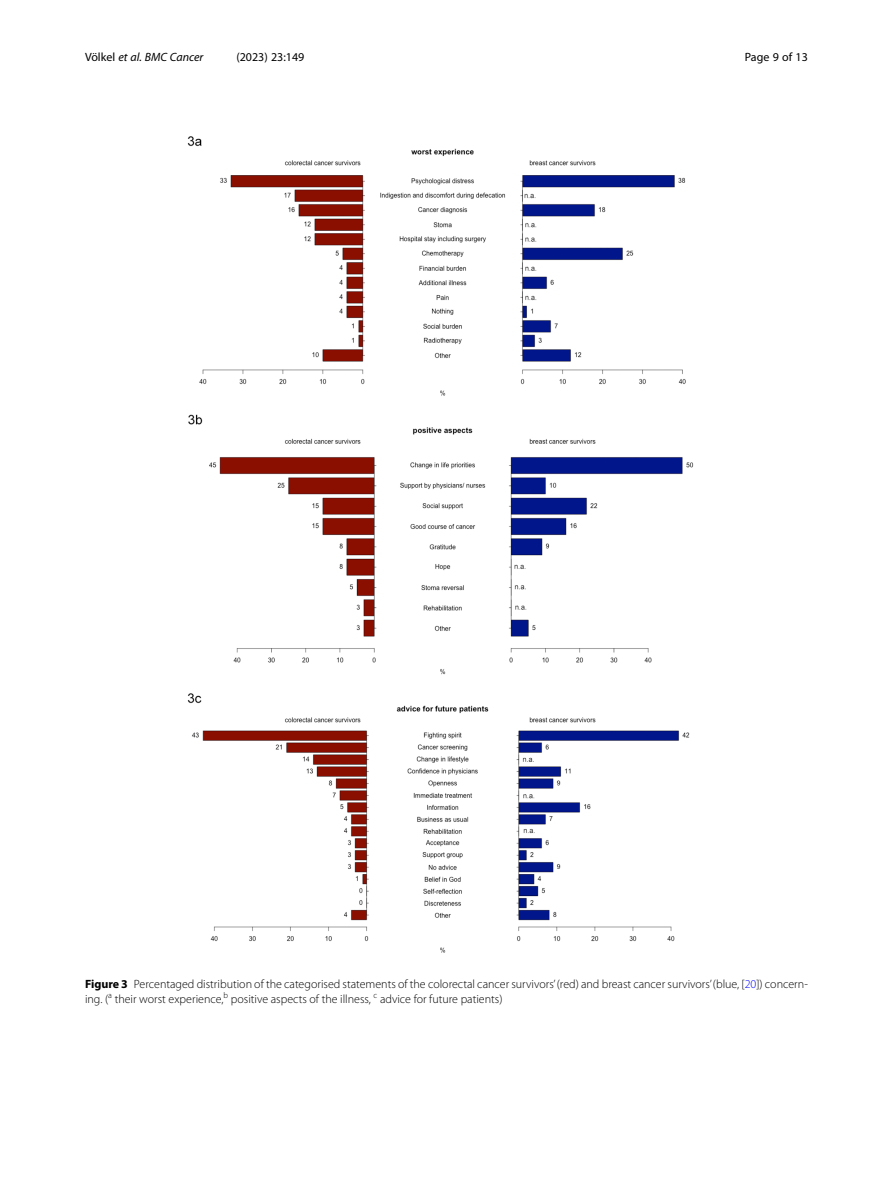
<style>
.page{position:relative;width:893px;height:1191px;background:#fff}
.page>*{position:absolute;margin:0;border:0;box-sizing:border-box;transform-origin:0 0}
.Figure_Caption{font:300 12px/15px "Myriad Pro";color:#000}
.t1{font:12px "Myriad Pro";color:#000}
.t2{font:italic 12px "Myriad Pro";color:#000}
.s1{font-style:normal}
.s2{font-weight:700}
.s3{color:#00f}
</style>
<div class="page">
<img style="left:187px;top:136px;width:507px;height:817px">
<p class="t2" style="left:85px;top:50px;width:120px"><span class="s1">Völkel</span> et al. BMC Cancer</p>
<p class="t1" style="left:236px;top:50px;width:70px">(2023) 23:149</p>
<p class="t1" style="left:745px;top:50px;width:65px">Page 9 of 13</p>
<p class="Figure_Caption" style="left:85px;top:977px;width:724px"><span class="s2">Figure 3</span> Percentaged distribution of the categorised statements of the colorectal cancer survivors’ (red) and breast cancer survivors’ (blue, [<span class="s3">20</span>]) concern&shy;ing. (<sup>a</sup> their worst experience,<sup>b</sup> positive aspects of the illness, <sup>c</sup> advice for future patients)</p>
</div>
